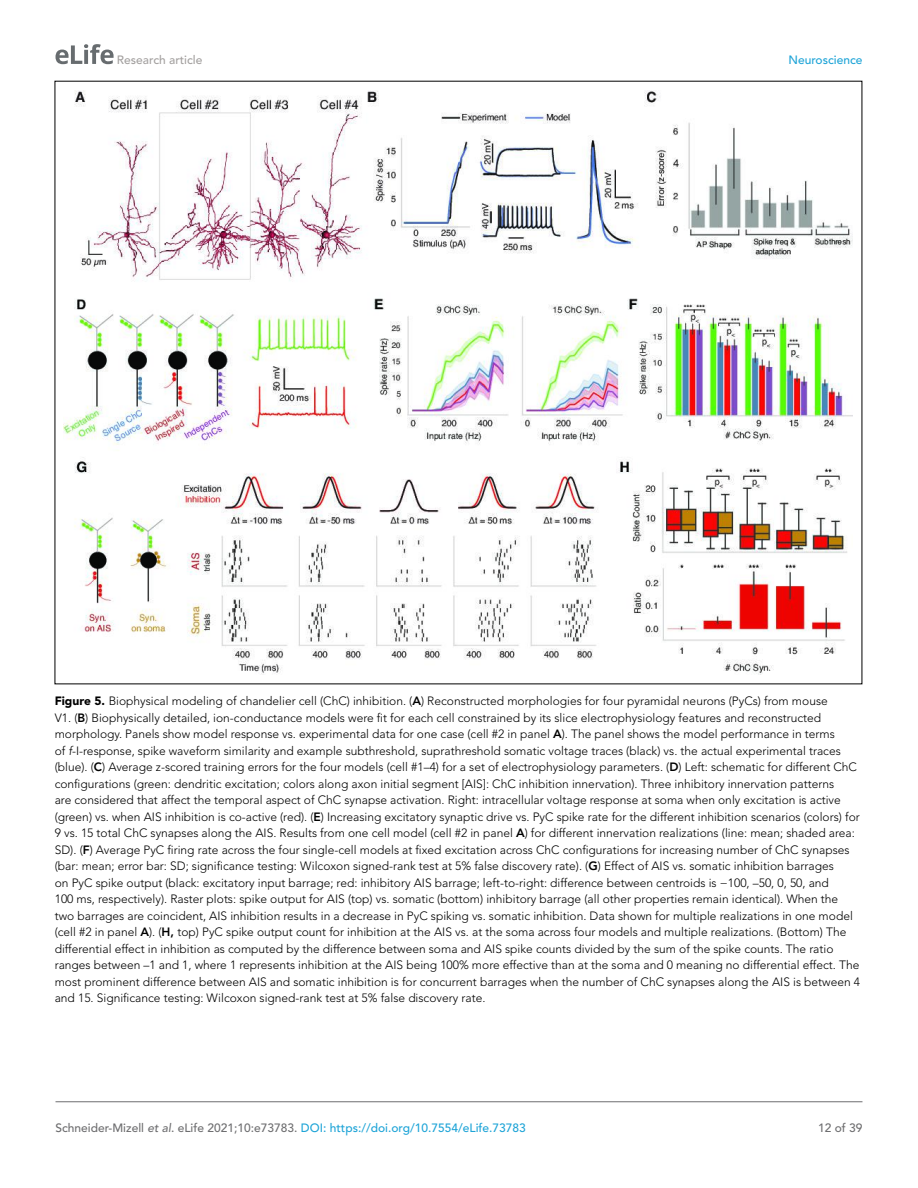
<style>
.page{position:relative;width:918px;height:1188px;background:#fff}
.page>*{position:absolute;margin:0;border:0;box-sizing:border-box;transform-origin:0 0}
.t1{font:300 12px/16.5px "Avenir LT Std";color:#000}
.t2{font:500 12px "Avenir LT Std";color:#1ea4d7}
.t3{font:500 12px "Avenir LT Std";color:#a3a09f}
.t4{font:500 12px "Avenir LT Std";color:#6e6e70}
.s1{font-weight:900}
.s2{font-weight:800}
.s3{font-style:italic}
.s4{color:#6e6e70}
.s5{font-style:italic;color:#6e6e70}
</style>
<div class="page">
<svg style="left:56px;top:44px;width:58px;height:20px"></svg>
<hr style="left:56px;top:1101px;width:806px;height:1px;background:#6e6e70">
<img style="left:64px;top:90px;width:789px;height:585px">
<p class="t3" style="left:117px;top:53px;width:87px">Research article</p>
<p class="t2" style="left:788px;top:53px;width:76px">Neuroscience</p>
<p class="t1" style="left:55px;top:693px;width:807px"><span class="s1">Figure 5.</span> Biophysical modeling of chandelier cell (ChC) inhibition. (<span class="s2">A</span>) Reconstructed morphologies for four pyramidal neurons (PyCs) from mouse<br>V1. (<span class="s2">B</span>) Biophysically detailed, ion-conductance models were fit for each cell constrained by its slice electrophysiology features and reconstructed morphology. Panels show model response vs. experimental data for one case (cell #2 in panel <span class="s2">A</span>). The panel shows the model performance in terms<br>of <span class="s3">f</span>-I-response, spike waveform similarity and example subthreshold, suprathreshold somatic voltage traces (black) vs. the actual experimental traces (blue). (<span class="s2">C</span>) Average z-scored training errors for the four models (cell #1–4) for a set of electrophysiology parameters. (<span class="s2">D</span>) Left: schematic for different ChC configurations (green: dendritic excitation; colors along axon initial segment [AIS]: ChC inhibition innervation). Three inhibitory innervation patterns<br>are considered that affect the temporal aspect of ChC synapse activation. Right: intracellular voltage response at soma when only excitation is active (green) vs. when AIS inhibition is co-active (red). (<span class="s2">E</span>) Increasing excitatory synaptic drive vs. PyC spike rate for the different inhibition scenarios (colors) for 9 vs. 15 total ChC synapses along the AIS. Results from one cell model (cell #2 in panel <span class="s2">A</span>) for different innervation realizations (line: mean; shaded area:<br>SD). (<span class="s2">F</span>) Average PyC firing rate across the four single-cell models at fixed excitation across ChC configurations for increasing number of ChC synapses (bar: mean; error bar: SD; significance testing: Wilcoxon signed-rank test at 5% false discovery rate). (<span class="s2">G</span>) Effect of AIS vs. somatic inhibition barrages<br>on PyC spike output (black: excitatory input barrage; red: inhibitory AIS barrage; left-to-right: difference between centroids is −100, –50, 0, 50, and<br>100 ms, respectively). Raster plots: spike output for AIS (top) vs. somatic (bottom) inhibitory barrage (all other properties remain identical). When the two barrages are coincident, AIS inhibition results in a decrease in PyC spiking vs. somatic inhibition. Data shown for multiple realizations in one model (cell #2 in panel <span class="s2">A</span>). (<span class="s2">H,</span> top) PyC spike output count for inhibition at the AIS vs. at the soma across four models and multiple realizations. (Bottom) The differential effect in inhibition as computed by the difference between soma and AIS spike counts divided by the sum of the spike counts. The ratio ranges between –1 and 1, where 1 represents inhibition at the AIS being 100% more effective than at the soma and 0 meaning no differential effect. The most prominent difference between AIS and somatic inhibition is for concurrent barrages when the number of ChC synapses along the AIS is between 4 and 15. Significance testing: Wilcoxon signed-rank test at 5% false discovery rate.</p>
<p class="t2" style="left:56px;top:1121px;width:472px"><span class="s4">Schneider-Mizell</span> <span class="s5">et al</span><span class="s4">. eLife 2021;10:e73783.</span> DOI: https://doi.org/10.7554/eLife.73783</p>
<p class="t4" style="left:818px;top:1121px;width:46px">12 of 39</p>
</div>
